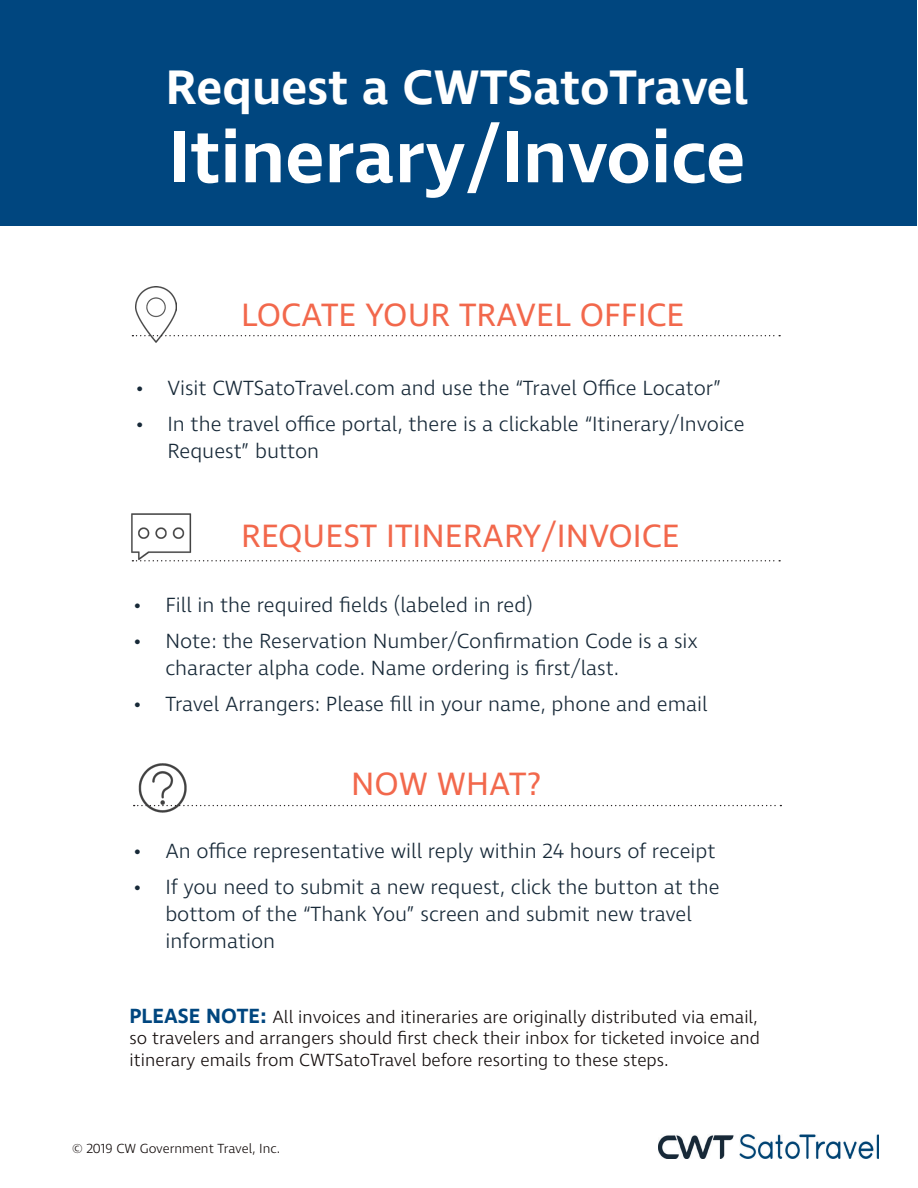
<style>
.page{position:relative;width:918px;height:1188px;background:#fff}
.page>*{position:absolute;margin:0;border:0;box-sizing:border-box;transform-origin:0 0}
.t1{font:600 75px "Ingra";color:#fff}
.t2{font:600 49.5px "Ingra";color:#fff}
.t3{font:33px "Ingra";color:#f2684c}
.t4{font:300 21px/27px "Ingra";color:#172938}
.t5{font:300 18px/21.6px "Ingra";color:#140d0c}
.t6{font:300 13.5px "Ingra";color:#140d0c}
.s1{font-weight:600;font-size:21px;color:#00467f}
</style>
<div class="page">
<div style="left:1px;top:0;width:916px;height:226px;background:#00467f"></div>
<img style="left:135px;top:287px;width:41px;height:55px">
<img style="left:659px;top:1135px;width:219px;height:23px">
<svg style="left:132px;top:335px;width:648px;height:1px"></svg>
<svg style="left:132px;top:560px;width:648px;height:1px"></svg>
<svg style="left:195px;top:805px;width:586px;height:1px"></svg>
<img style="left:131px;top:513px;width:61px;height:47px">
<img style="left:133px;top:763px;width:60px;height:50px">
<p class="t2" style="left:166px;top:57px;width:584px">Request a CWTSatoTravel</p>
<p class="t1" style="left:168px;top:110px;width:579px">Itinerary/Invoice</p>
<p class="t3" style="left:241px;top:294px;width:445px">LOCATE YOUR TRAVEL OFFICE</p>
<p class="t4" style="left:135px;top:376px;width:588px">• Visit CWTSatoTravel.com and use the “Travel Office Locator”</p>
<p class="t4" style="left:167px;top:412px;width:579px;text-indent:-32px">• In the travel office portal, there is a clickable “Itinerary/Invoice<br>Request” button</p>
<p class="t3" style="left:241px;top:515px;width:440px">REQUEST ITINERARY/INVOICE</p>
<p class="t4" style="left:133px;top:593px;width:402px">• Fill in the required fields (labeled in red)</p>
<p class="t4" style="left:165px;top:629px;width:534px;text-indent:-32px">• Note: the Reservation Number/Confirmation Code is a six character alpha code. Name ordering is first/last.</p>
<p class="t4" style="left:133px;top:692px;width:576px">• Travel Arrangers: Please fill in your name, phone and email</p>
<p class="t3" style="left:351px;top:764px;width:192px">NOW WHAT?</p>
<p class="t4" style="left:133px;top:838px;width:584px">• An office representative will reply within 24 hours of receipt</p>
<p class="t4" style="left:165px;top:874px;width:556px;text-indent:-32px">• If you need to submit a new request, click the button at the bottom of the “Thank You” screen and submit new travel information</p>
<p class="t5" style="left:130px;top:1007px;width:632px"><span class="s1">PLEASE NOTE:</span> All invoices and itineraries are originally distributed via email, so travelers and arrangers should first check their inbox for ticketed invoice and itinerary emails from CWTSatoTravel before resorting to these steps.</p>
<p class="t6" style="left:72px;top:1140px;width:210px">© 2019 CW Government Travel, Inc.</p>
</div>
